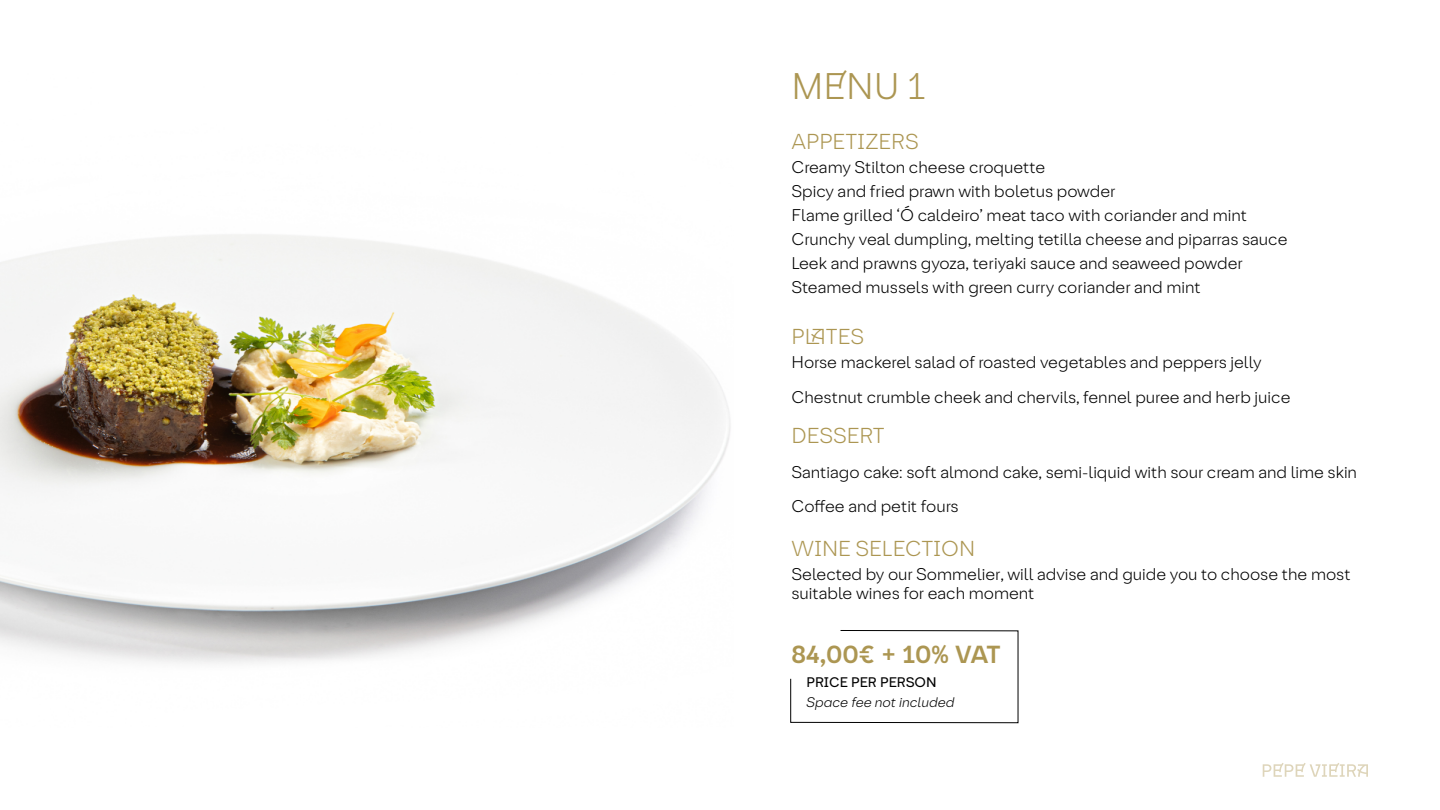
<style>
.page{position:relative;width:1440px;height:810px;background:#fff}
.page>*{position:absolute;margin:0;border:0;box-sizing:border-box;transform-origin:0 0}
.t1{font:300 36px "Vieira";color:#ac9652}
.t2{font:700 24px "Vieira";color:#ac9652}
.t3{font:300 21px "Vieira";color:#ac9652}
.t4{font:300 16.5px/24px "Vieira";color:#000}
.t5{font:italic 300 13.5px "Vieira";color:#000}
.t6{font:13.5px "Vieira";color:#000}
</style>
<div class="page">
<svg style="left:1263px;top:763px;width:105px;height:14px"></svg>
<svg style="left:790px;top:630px;width:229px;height:93px"></svg>
<img style="left:0;top:234px;width:731px;height:430px">
<h1 class="t1" style="left:791px;top:66px;width:135px">MENU 1</h1>
<p class="t3" style="left:791px;top:130px;width:129px">APPETIZERS</p>
<p class="t4" style="left:791px;top:156px;width:498px">Creamy Stilton cheese croquette<br>Spicy and fried prawn with boletus powder<br>Flame grilled ‘Ó caldeiro’ meat taco with coriander and mint Crunchy veal dumpling, melting tetilla cheese and piparras sauce Leek and prawns gyoza, teriyaki sauce and seaweed powder Steamed mussels with green curry coriander and mint</p>
<p class="t3" style="left:791px;top:324px;width:74px">PLATES</p>
<p class="t4" style="left:791px;top:345px;width:501px;line-height:34.8px">Horse mackerel salad of roasted vegetables and peppers jelly<br>Chestnut crumble cheek and chervils, fennel puree and herb juice</p>
<p class="t3" style="left:791px;top:423px;width:95px">DESSERT</p>
<p class="t4" style="left:791px;top:454px;width:567px;line-height:34.8px">Santiago cake: soft almond cake, semi-liquid with sour cream and lime skin<br>Coffee and petit fours</p>
<p class="t3" style="left:791px;top:536px;width:185px">WINE SELECTION</p>
<p class="t4" style="left:791px;top:564px;width:561px;line-height:19.8px">Selected by our Sommelier, will advise and guide you to choose the most suitable wines for each moment</p>
<h2 class="t2" style="left:791px;top:645px;width:211px">84,00€ + 10% VAT</h2>
<p class="t6" style="left:806px;top:674px;width:132px">PRICE PER PERSON</p>
<p class="t5" style="left:806px;top:697px;width:149px">Space fee not included</p>
</div>
